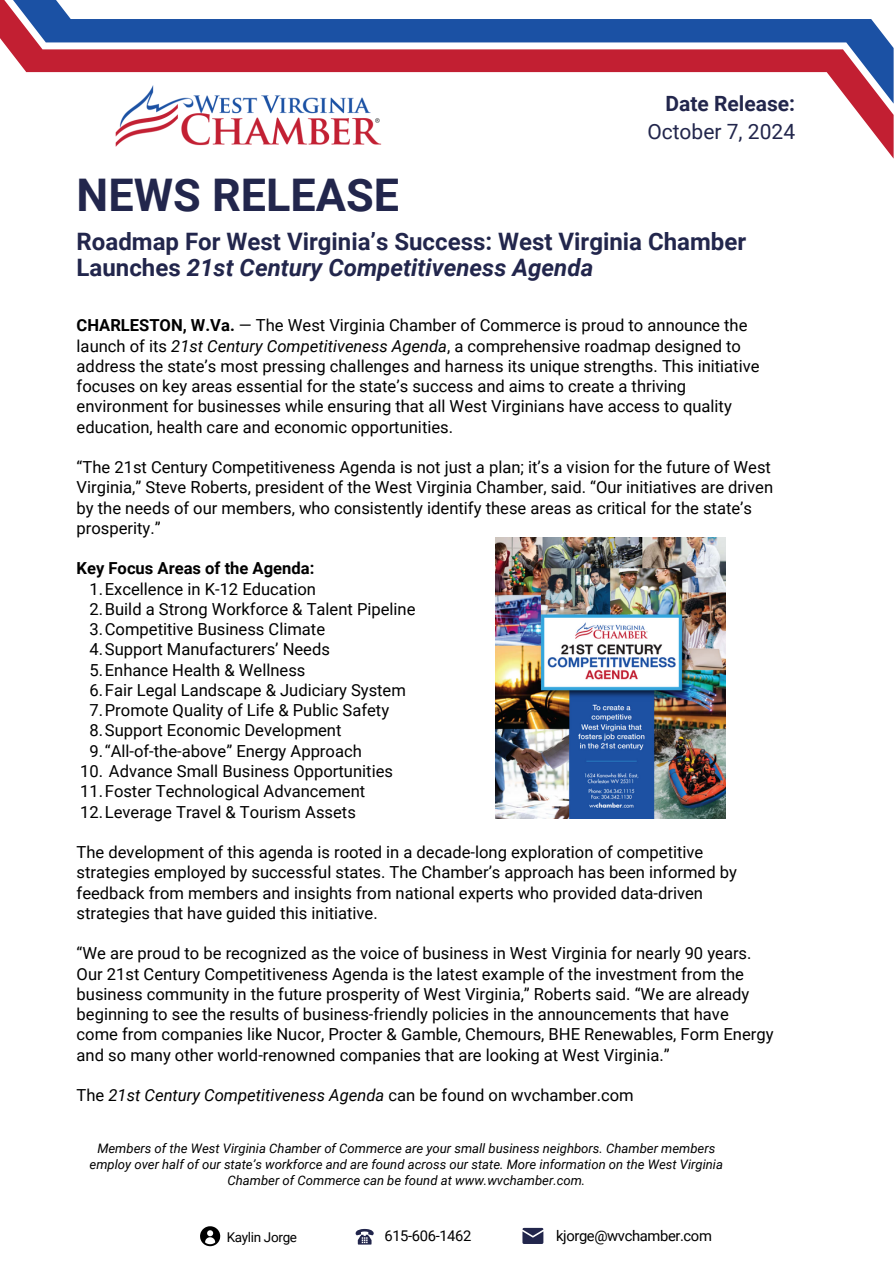
<style>
.page{position:relative;width:894px;height:1264px;background:#fff}
.page>*{position:absolute;margin:0;border:0;box-sizing:border-box;transform-origin:0 0}
.t1{font:700 45px "Roboto";color:#22264c}
.t2{font:700 24px/25.8px "Roboto";color:#22264c}
.t3{font:21px "Roboto";color:#22264c}
.t4{font:700 21px "Roboto";color:#22264c}
.t5{font:16.5px/20.2px "Roboto";color:#000}
.t6{font:italic 16.5px "Roboto";color:#000}
.t7{font:700 16.5px "Roboto";color:#000}
.t8{font:14.7px "Roboto";letter-spacing:-.025em;color:#000}
.t9{font:13.5px "Roboto";letter-spacing:-.025em;color:#000}
.t10{font:italic 13.05px/16.4px "Roboto";color:#000;text-align:center}
.s1{font-style:italic}
.s2{font-weight:700}
.s3{font-style:normal}
</style>
<div class="page">
<svg style="left:355px;top:1228px;width:18px;height:16px"></svg>
<svg style="left:522px;top:1227px;width:21px;height:16px"></svg>
<svg style="left:851px;top:104px;width:42px;height:54px"></svg>
<svg style="left:0;top:0;width:893px;height:104px"></svg>
<img style="left:109px;top:81px;width:281px;height:66px">
<svg style="left:200px;top:1226px;width:20px;height:20px"></svg>
<img style="left:495px;top:538px;width:230px;height:280px">
<p class="t4" style="left:665px;top:91px;width:131px">Date Release:</p>
<p class="t3" style="left:647px;top:120px;width:149px">October 7, 2024</p>
<h6 class="t1" style="left:77px;top:169px;width:324px">NEWS RELEASE</h6>
<p class="t2" style="left:77px;top:229px;width:670px">Roadmap For West Virginia’s Success: West Virginia Chamber<br>Launches <span class="s1">21st Century Competitiveness Agenda</span></p>
<h4 class="t5" style="left:77px;top:315px;width:684px"><span class="s2">CHARLESTON, W.Va.</span> — The West Virginia Chamber of Commerce is proud to announce the launch of its <span class="s1">21st Century Competitiveness Agenda</span>, a comprehensive roadmap designed to address the state’s most pressing challenges and harness its unique strengths. This initiative focuses on key areas essential for the state’s success and aims to create a thriving environment for businesses while ensuring that all West Virginians have access to quality education, health care and economic opportunities.</h4>
<h1 class="t5" style="left:77px;top:457px;width:697px">“The 21st Century Competitiveness Agenda is not just a plan; it’s a vision for the future of West Virginia,” Steve Roberts, president of the West Virginia Chamber, said. “Our initiatives are driven by the needs of our members, who consistently identify these areas as critical for the state’s prosperity.”</h1>
<h2 class="t7" style="left:77px;top:559px;width:239px">Key Focus Areas of the Agenda:</h2>
<h6 class="t5" style="left:89px;top:579px;width:228px">1.Excellence in K-12 Education</h6>
<h6 class="t5" style="left:89px;top:599px;width:327px">2.Build a Strong Workforce &amp; Talent Pipeline</h6>
<h5 class="t5" style="left:89px;top:619px;width:237px">3.Competitive Business Climate</h5>
<p class="t5" style="left:89px;top:639px;width:242px">4.Support Manufacturers’ Needs</p>
<p class="t5" style="left:89px;top:660px;width:217px">5.Enhance Health &amp; Wellness</p>
<p class="t5" style="left:89px;top:680px;width:318px">6.Fair Legal Landscape &amp; Judiciary System</p>
<p class="t5" style="left:89px;top:700px;width:301px">7.Promote Quality of Life &amp; Public Safety</p>
<p class="t5" style="left:89px;top:720px;width:253px">8.Support Economic Development</p>
<p class="t5" style="left:89px;top:741px;width:274px">9.“All-of-the-above” Energy Approach</p>
<p class="t5" style="left:80px;top:761px;width:314px">10. Advance Small Business Opportunities</p>
<p class="t5" style="left:80px;top:781px;width:286px">11.Foster Technological Advancement</p>
<p class="t5" style="left:80px;top:801px;width:277px">12.Leverage Travel &amp; Tourism Assets</p>
<p class="t5" style="left:77px;top:842px;width:661px">The development of this agenda is rooted in a decade-long exploration of competitive strategies employed by successful states. The Chamber’s approach has been informed by feedback from members and insights from national experts who provided data-driven strategies that have guided this initiative.</p>
<p class="t5" style="left:77px;top:943px;width:698px">“We are proud to be recognized as the voice of business in West Virginia for nearly 90 years.<br>Our 21st Century Competitiveness Agenda is the latest example of the investment from the business community in the future prosperity of West Virginia,” Roberts said. “We are already beginning to see the results of business-friendly policies in the announcements that have come from companies like Nucor, Procter &amp; Gamble, Chemours, BHE Renewables, Form Energy and so many other world-renowned companies that are looking at West Virginia.”</p>
<p class="t6" style="left:77px;top:1085px;width:558px"><span class="s3">The</span> 21st Century Competitiveness Agenda <span class="s3">can be found on wvchamber.com</span></p>
<p class="t10" style="left:89px;top:1140px;width:634px">Members of the West Virginia Chamber of Commerce are your small business neighbors. Chamber members employ over half of our state’s workforce and are found across our state. More information on the West Virginia<br>Chamber of Commerce can be found at www.wvchamber.com.</p>
<h6 class="t9" style="left:227px;top:1229px;width:72px">Kaylin Jorge</h6>
<p class="t8" style="left:384px;top:1227px;width:88px">615-606-1462</p>
<p class="t8" style="left:556px;top:1227px;width:157px">kjorge@wvchamber.com</p>
</div>
